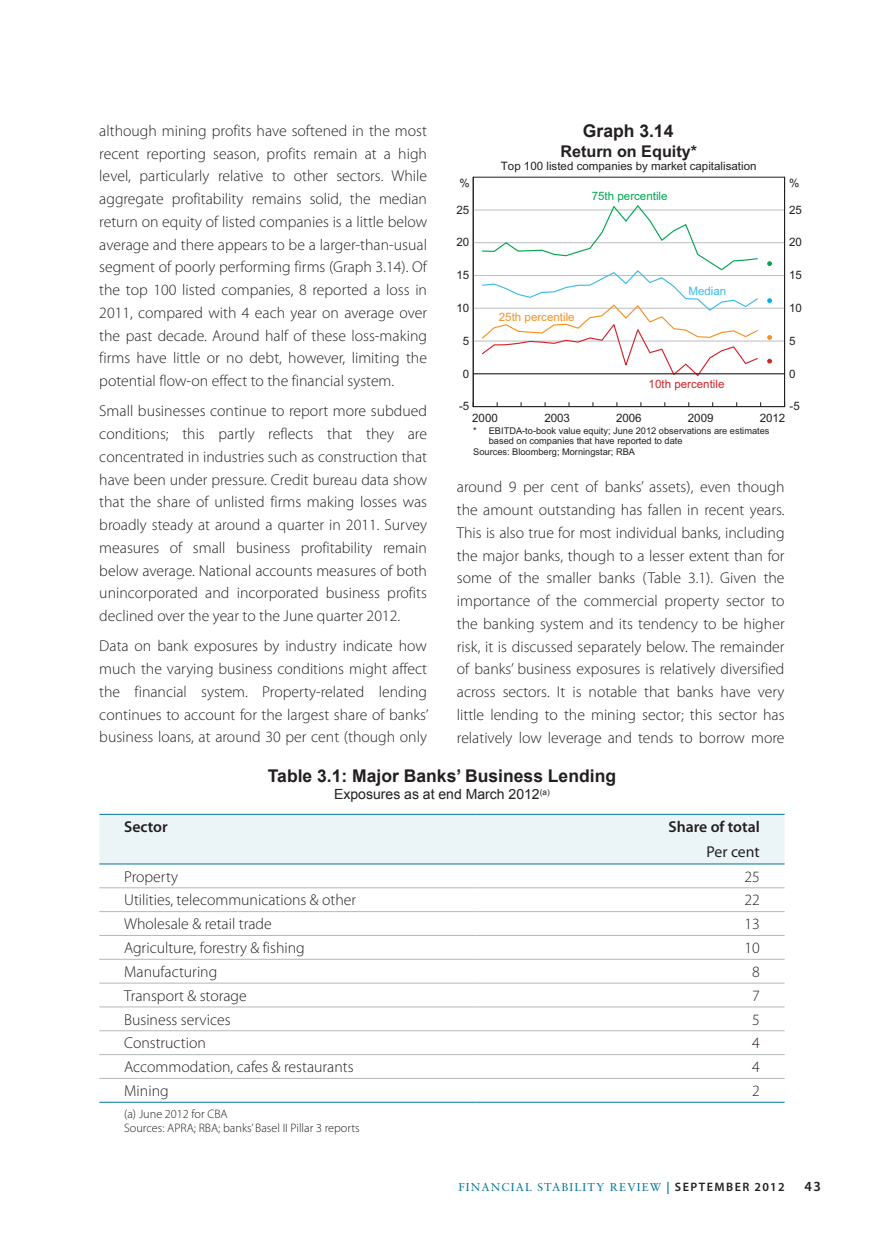
<style>
.page{position:relative;width:874px;height:1241px;background:#fff}
.page>*{position:absolute;margin:0;border:0;box-sizing:border-box;transform-origin:0 0}
.t1{font:700 17.5px "Arial";color:#231f20}
.t2{font:700 16.1px "Arial";color:#231f20}
.t3{font:300 15.75px/22.8px "Myriad Pro";color:#231f20;text-align:justify}
.t4{font:600 15.75px "Myriad Pro";color:#231f20}
.t5{font:15.75px "Myriad Pro";letter-spacing:-.005em;color:#231f20}
.t6{font:14px "Arial";color:#231f20}
.t7{font:600 14px "Myriad Pro";color:#231f20}
.t8{font:300 12.25px/14.7px "Myriad Pro";color:#231f20}
.t9{font:11.55px "Arial";color:#231f20}
.t10{font:11.55px "Arial";color:#d1232a}
.t11{font:11.55px "Arial";color:#f6911e}
.t12{font:11.55px "Arial";color:#00a54f}
.t13{font:11.55px "Arial";color:#3bbbe8}
.t14{font:11.38px "Sabon LT Std";letter-spacing:.1em;color:#007598}
.t15{font:9.28px "Arial";color:#231f20}
.s1{font-family:"Myriad Pro";font-weight:600;font-size:12.25px}
.s2{font-family:"Myriad Pro";font-weight:600;font-size:12.25px;color:#231f20}
</style>
<div class="page">
<hr style="left:472px;top:177px;width:312px;height:1px;background:#231f20">
<hr style="left:472px;top:341px;width:312px;height:1px;background:#bcbdc0">
<hr style="left:472px;top:308px;width:312px;height:1px;background:#bcbdc0">
<hr style="left:472px;top:275px;width:312px;height:1px;background:#bcbdc0">
<hr style="left:472px;top:242px;width:312px;height:1px;background:#bcbdc0">
<hr style="left:472px;top:210px;width:312px;height:1px;background:#bcbdc0">
<svg style="left:480px;top:205px;width:278px;height:172px"></svg>
<svg style="left:767px;top:359px;width:4px;height:4px"></svg>
<svg style="left:767px;top:335px;width:4px;height:4px"></svg>
<svg style="left:767px;top:299px;width:4px;height:3px"></svg>
<svg style="left:767px;top:262px;width:4px;height:3px"></svg>
<hr style="left:472px;top:177px;width:1px;height:230px;background:#231f20">
<hr style="left:783px;top:177px;width:1px;height:230px;background:#231f20">
<hr style="left:472px;top:373px;width:312px;height:1px;background:#231f20">
<hr style="left:472px;top:406px;width:312px;height:1px;background:#231f20">
<div style="left:99px;top:814px;width:685px;height:49px;background:#ebf5f8"></div>
<hr style="left:99px;top:813px;width:376px;height:1px;background:#007598">
<hr style="left:475px;top:813px;width:309px;height:1px;background:#007598">
<hr style="left:99px;top:887px;width:376px;height:1px;background:#b2b7bb">
<hr style="left:475px;top:887px;width:309px;height:1px;background:#b2b7bb">
<hr style="left:99px;top:911px;width:376px;height:1px;background:#b2b7bb">
<hr style="left:475px;top:911px;width:309px;height:1px;background:#b2b7bb">
<hr style="left:99px;top:935px;width:376px;height:1px;background:#b2b7bb">
<hr style="left:475px;top:935px;width:309px;height:1px;background:#b2b7bb">
<hr style="left:99px;top:958px;width:376px;height:1px;background:#b2b7bb">
<hr style="left:99px;top:982px;width:376px;height:1px;background:#b2b7bb">
<hr style="left:99px;top:1006px;width:376px;height:1px;background:#b2b7bb">
<hr style="left:99px;top:1030px;width:376px;height:1px;background:#b2b7bb">
<hr style="left:475px;top:958px;width:309px;height:1px;background:#b2b7bb">
<hr style="left:475px;top:982px;width:309px;height:1px;background:#b2b7bb">
<hr style="left:475px;top:1006px;width:309px;height:1px;background:#b2b7bb">
<hr style="left:475px;top:1030px;width:309px;height:1px;background:#b2b7bb">
<hr style="left:99px;top:1054px;width:376px;height:1px;background:#b2b7bb">
<hr style="left:475px;top:1054px;width:309px;height:1px;background:#b2b7bb">
<hr style="left:99px;top:1101px;width:376px;height:1px;background:#007598">
<hr style="left:475px;top:1101px;width:309px;height:1px;background:#007598">
<hr style="left:99px;top:863px;width:376px;height:1px;background:#007598">
<hr style="left:475px;top:863px;width:309px;height:1px;background:#007598">
<hr style="left:99px;top:1077px;width:376px;height:1px;background:#b2b7bb">
<hr style="left:475px;top:1077px;width:309px;height:1px;background:#b2b7bb">
<p class="t3" style="left:99px;top:119px;width:329px">although mining profits have softened in the most recent reporting season, profits remain at a high level, particularly relative to other sectors. While aggregate profitability remains solid, the median return on equity of listed companies is a little below average and there appears to be a larger-than-usual segment of poorly performing firms (Graph 3.14). Of the top 100 listed companies, 8 reported a loss in 2011, compared with 4 each year on average over the past decade. Around half of these loss-making firms have little or no debt, however, limiting the potential flow-on effect to the financial system.</p>
<p class="t3" style="left:99px;top:399px;width:329px">Small businesses continue to report more subdued conditions; this partly reflects that they are concentrated in industries such as construction that have been under pressure. Credit bureau data show that the share of unlisted firms making losses was broadly steady at around a quarter in 2011. Survey measures of small business profitability remain below average. National accounts measures of both unincorporated and incorporated business profits declined over the year to the June quarter 2012.</p>
<p class="t3" style="left:99px;top:634px;width:330px">Data on bank exposures by industry indicate how much the varying business conditions might affect the financial system. Property-related lending continues to account for the largest share of banks’ business loans, at around 30 per cent (though only</p>
<p class="t1" style="left:582px;top:119px;width:92px">Graph 3.14</p>
<p class="t2" style="left:560px;top:145px;width:138px">Return on Equity*</p>
<p class="t9" style="left:500px;top:162px;width:257px">Top 100 listed companies by market capitalisation</p>
<p class="t9" style="left:459px;top:178px;width:12px">%</p>
<p class="t9" style="left:788px;top:178px;width:12px">%</p>
<p class="t12" style="left:591px;top:191px;width:77px">75th percentile</p>
<p class="t9" style="left:456px;top:205px;width:14px">25</p>
<p class="t9" style="left:788px;top:205px;width:14px">25</p>
<p class="t9" style="left:456px;top:238px;width:14px">20</p>
<p class="t9" style="left:788px;top:238px;width:14px">20</p>
<p class="t9" style="left:456px;top:271px;width:14px">15</p>
<p class="t9" style="left:788px;top:271px;width:14px">15</p>
<p class="t13" style="left:688px;top:287px;width:39px">Median</p>
<p class="t9" style="left:456px;top:303px;width:14px">10</p>
<p class="t11" style="left:498px;top:312px;width:77px">25th percentile</p>
<p class="t9" style="left:788px;top:303px;width:14px">10</p>
<p class="t9" style="left:462px;top:336px;width:8px">5</p>
<p class="t9" style="left:788px;top:336px;width:8px">5</p>
<p class="t9" style="left:462px;top:369px;width:8px">0</p>
<p class="t9" style="left:788px;top:369px;width:8px">0</p>
<p class="t10" style="left:648px;top:379px;width:77px">10th percentile</p>
<p class="t15" style="left:473px;top:427px;width:297px">* EBITDA-to-book value equity; June 2012 observations are estimates</p>
<p class="t15" style="left:488px;top:437px;width:195px">based on companies that have reported to date</p>
<p class="t15" style="left:473px;top:448px;width:163px">Sources: Bloomberg; Morningstar; RBA</p>
<p class="t9" style="left:459px;top:402px;width:12px">-5</p>
<p class="t9" style="left:789px;top:402px;width:12px">-5</p>
<p class="t9" style="left:759px;top:414px;width:27px">2012</p>
<p class="t9" style="left:472px;top:414px;width:27px">2000</p>
<p class="t9" style="left:544px;top:414px;width:27px">2003</p>
<p class="t9" style="left:615px;top:414px;width:27px">2006</p>
<p class="t9" style="left:687px;top:414px;width:27px">2009</p>
<p class="t3" style="left:456px;top:475px;width:329px">around 9 per cent of banks’ assets), even though the amount outstanding has fallen in recent years.<br>This is also true for most individual banks, including the major banks, though to a lesser extent than for some of the smaller banks (Table 3.1). Given the importance of the commercial property sector to the banking system and its tendency to be higher risk, it is discussed separately below. The remainder of banks’ business exposures is relatively diversified across sectors. It is notable that banks have very little lending to the mining sector; this sector has relatively low leverage and tends to borrow more</p>
<p class="t1" style="left:268px;top:764px;width:349px">Table 3.1: Major Banks’ Business Lending</p>
<p class="t6" style="left:334px;top:785px;width:217px">Exposures as at end March 2012<sup>(a)</sup></p>
<p class="t4" style="left:124px;top:816px;width:45px">Sector</p>
<p class="t4" style="left:668px;top:816px;width:93px">Share of total</p>
<p class="t5" style="left:706px;top:841px;width:55px">Per cent</p>
<p class="t3" style="left:124px;top:864px;width:55px">Property</p>
<p class="t3" style="left:744px;top:864px;width:17px">25</p>
<p class="t3" style="left:124px;top:888px;width:233px">Utilities, telecommunications &amp; other</p>
<p class="t3" style="left:744px;top:888px;width:17px">22</p>
<p class="t3" style="left:124px;top:912px;width:149px">Wholesale &amp; retail trade</p>
<p class="t3" style="left:744px;top:912px;width:17px">13</p>
<p class="t3" style="left:124px;top:936px;width:182px">Agriculture, forestry &amp; fishing</p>
<p class="t3" style="left:744px;top:936px;width:17px">10</p>
<p class="t3" style="left:124px;top:959px;width:95px">Manufacturing</p>
<p class="t3" style="left:751px;top:959px;width:9px">8</p>
<p class="t3" style="left:124px;top:983px;width:124px">Transport &amp; storage</p>
<p class="t3" style="left:751px;top:983px;width:9px">7</p>
<p class="t3" style="left:124px;top:1007px;width:108px">Business services</p>
<p class="t3" style="left:751px;top:1007px;width:9px">5</p>
<p class="t3" style="left:124px;top:1031px;width:83px">Construction</p>
<p class="t3" style="left:751px;top:1031px;width:9px">4</p>
<p class="t3" style="left:124px;top:1055px;width:231px">Accommodation, cafes &amp; restaurants</p>
<p class="t3" style="left:751px;top:1055px;width:9px">4</p>
<p class="t3" style="left:124px;top:1078px;width:46px">Mining</p>
<p class="t3" style="left:751px;top:1078px;width:9px">2</p>
<p class="t8" style="left:124px;top:1105px;width:237px">(a) June 2012 for CBA<br>Sources: APRA; RBA; banks’ Basel II Pillar 3 reports</p>
<p class="t14" style="left:458px;top:1180px;width:327px">FINANCIAL STABILITY REVIEW <span class="s1">|</span> <span class="s2">september 2012</span></p>
<p class="t7" style="left:804px;top:1177px;width:18px">43</p>
</div>
